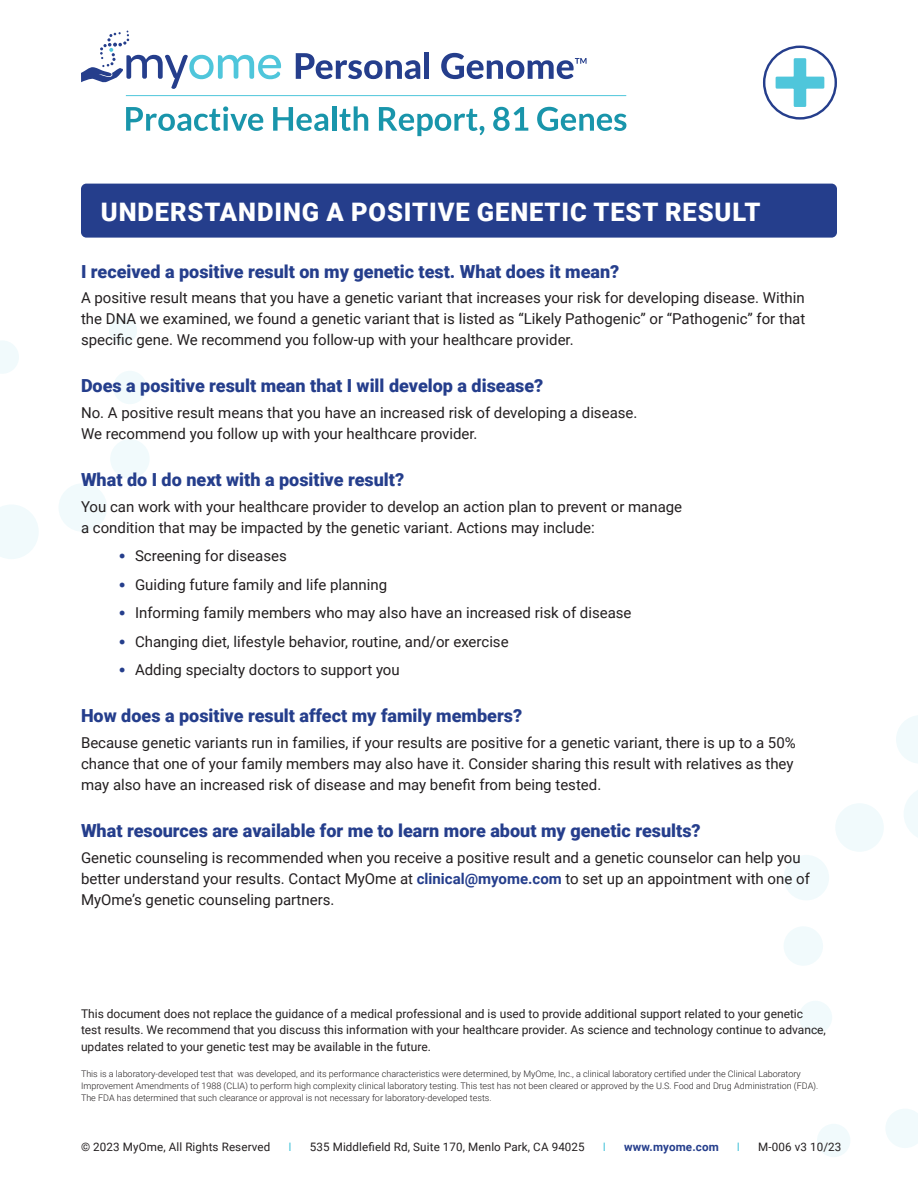
<style>
.page{position:relative;width:918px;height:1188px;background:#fff}
.page>*{position:absolute;margin:0;border:0;box-sizing:border-box;transform-origin:0 0}
.Instruction_copy{font:900 25.5px "Roboto";letter-spacing:.035em;color:#fff}
.BOLD{font:900 18px "Roboto";color:#253e8c}
.Copy{font:15px/21px "Roboto";color:#231f20}
.Copy-2{font:12px/16.5px "Roboto";color:#231f20}
.t1{font:11.7px "Roboto";letter-spacing:.01em;color:#231f20}
.t2{font:700 11.7px "Roboto";letter-spacing:.01em;color:#253e8c}
.t3{font:11.7px "Roboto";color:#4fc6db}
.Copy-3{font:300 9px/12px "Roboto";color:#231f20}
.s1{font-family:"Poppins";font-weight:800;color:#253e8c}
.s2{font-weight:700;color:#253e8c}
</style>
<div class="page">
<svg style="left:0;top:505px;width:39px;height:54px"></svg>
<div style="left:59px;top:483px;width:48px;height:49px;background:#f1fafc;border-radius:50%"></div>
<svg style="left:0;top:341px;width:19px;height:33px"></svg>
<div style="left:110px;top:439px;width:40px;height:40px;background:#f1fafc;border-radius:50%"></div>
<div style="left:113px;top:371px;width:34px;height:33px;background:#f1fafc;border-radius:50%"></div>
<svg style="left:109px;top:317px;width:28px;height:27px"></svg>
<svg style="left:896px;top:715px;width:22px;height:48px"></svg>
<svg style="left:904px;top:790px;width:14px;height:47px"></svg>
<div style="left:835px;top:803px;width:49px;height:49px;background:#f1fafc;border-radius:50%"></div>
<div style="left:784px;top:855px;width:45px;height:45px;background:#f1fafc;border-radius:50%"></div>
<div style="left:799px;top:1001px;width:33px;height:33px;background:#f1fafc;border-radius:50%"></div>
<div style="left:784px;top:926px;width:39px;height:40px;background:#f1fafc;border-radius:50%"></div>
<svg style="left:886px;top:1109px;width:32px;height:39px"></svg>
<div style="left:817px;top:1124px;width:33px;height:33px;background:#f1fafc;border-radius:50%"></div>
<div style="left:81px;top:184px;width:756px;height:54px;background:#253e8c;border-radius:5px"></div>
<svg style="left:764px;top:47px;width:72px;height:71px"></svg>
<div style="left:763px;top:46px;width:74px;height:74px;border:2px solid #253e8c;border-radius:50%"></div>
<svg style="left:774px;top:57px;width:52px;height:51px"></svg>
<svg style="left:126px;top:106px;width:137px;height:25px"></svg>
<svg style="left:273px;top:107px;width:55px;height:24px"></svg>
<hr style="left:332px;top:106px;width:4px;height:25px;background:#1995ab">
<svg style="left:339px;top:106px;width:29px;height:25px"></svg>
<svg style="left:379px;top:107px;width:105px;height:29px"></svg>
<svg style="left:493px;top:107px;width:35px;height:24px"></svg>
<svg style="left:537px;top:107px;width:89px;height:24px"></svg>
<hr style="left:126px;top:95px;width:500px;height:1px;background:#4fc6db">
<svg style="left:81px;top:31px;width:200px;height:58px"></svg>
<svg style="left:296px;top:53px;width:124px;height:26px"></svg>
<div style="left:424px;top:52px;width:5px;height:27px;background:#253e8c"></div>
<svg style="left:441px;top:53px;width:146px;height:26px"></svg>
<p class="Instruction_copy" style="left:101px;top:194px;width:661px">UNDERSTANDING A POSITIVE GENETIC TEST RESULT</p>
<p class="BOLD" style="left:81px;top:259px;width:540px">I received a positive result on my genetic test. What does it mean?</p>
<p class="Copy" style="left:81px;top:287px;width:726px;text-align:justify">A positive result means that you have a genetic variant that increases your risk for developing disease. Within the DNA we examined, we found a genetic variant that is listed as “Likely Pathogenic” or “Pathogenic” for that specific gene. We recommend you follow-up with your healthcare provider.</p>
<p class="BOLD" style="left:81px;top:373px;width:464px">Does a positive result mean that I will develop a disease?</p>
<p class="Copy" style="left:81px;top:401px;width:558px">No. A positive result means that you have an increased risk of developing a disease.<br>We recommend you follow up with your healthcare provider.</p>
<p class="BOLD" style="left:81px;top:467px;width:325px">What do I do next with a positive result?</p>
<p class="Copy" style="left:81px;top:495px;width:603px">You can work with your healthcare provider to develop an action plan to prevent or manage a condition that may be impacted by the genetic variant. Actions may include:</p>
<p class="Copy" style="left:118px;top:545px;width:170px"><span class="s1">•</span> Screening for diseases</p>
<p class="Copy" style="left:118px;top:573px;width:270px"><span class="s1">•</span> Guiding future family and life planning</p>
<p class="Copy" style="left:118px;top:602px;width:515px"><span class="s1">•</span> Informing family members who may also have an increased risk of disease</p>
<p class="Copy" style="left:118px;top:630px;width:392px"><span class="s1">•</span> Changing diet, lifestyle behavior, routine, and/or exercise</p>
<p class="Copy" style="left:118px;top:659px;width:283px"><span class="s1">•</span> Adding specialty doctors to support you</p>
<p class="BOLD" style="left:81px;top:703px;width:443px">How does a positive result affect my family members?</p>
<p class="Copy" style="left:81px;top:731px;width:716px">Because genetic variants run in families, if your results are positive for a genetic variant, there is up to a 50% chance that one of your family members may also have it. Consider sharing this result with relatives as they may also have an increased risk of disease and may benefit from being tested.</p>
<p class="BOLD" style="left:81px;top:818px;width:621px">What resources are available for me to learn more about my genetic results?</p>
<p class="Copy" style="left:81px;top:846px;width:730px">Genetic counseling is recommended when you receive a positive result and a genetic counselor can help you better understand your results. Contact MyOme at <span class="s2">clinical@myome.com</span> to set up an appointment with one of<br>MyOme’s genetic counseling partners.</p>
<p class="Copy-2" style="left:81px;top:1005px;width:746px">This document does not replace the guidance of a medical professional and is used to provide additional support related to your genetic test results. We recommend that you discuss this information with your healthcare provider. As science and technology continue to advance, updates related to your genetic test may be available in the future.</p>
<p class="Copy-3" style="left:81px;top:1067px;width:739px">This is a laboratory-developed test that was developed, and its performance characteristics were determined, by MyOme, Inc., a clinical laboratory certified under the Clinical Laboratory<br>Improvement Amendments of 1988 (CLIA) to perform high complexity clinical laboratory testing. This test has not been cleared or approved by the U.S. Food and Drug Administration (FDA).<br>The FDA has determined that such clearance or approval is not necessary for laboratory-developed tests.</p>
<p class="t1" style="left:81px;top:1139px;width:191px">© 2023 MyOme, All Rights Reserved</p>
<p class="t3" style="left:288px;top:1139px;width:5px">I</p>
<p class="t1" style="left:310px;top:1139px;width:276px">535 Middlefield Rd, Suite 170, Menlo Park, CA 94025</p>
<p class="t3" style="left:603px;top:1139px;width:5px">I</p>
<p class="t2" style="left:624px;top:1139px;width:96px">www.myome.com</p>
<p class="t3" style="left:737px;top:1139px;width:5px">I</p>
<p class="t1" style="left:758px;top:1139px;width:85px">M-006 v3 10/23</p>
</div>
